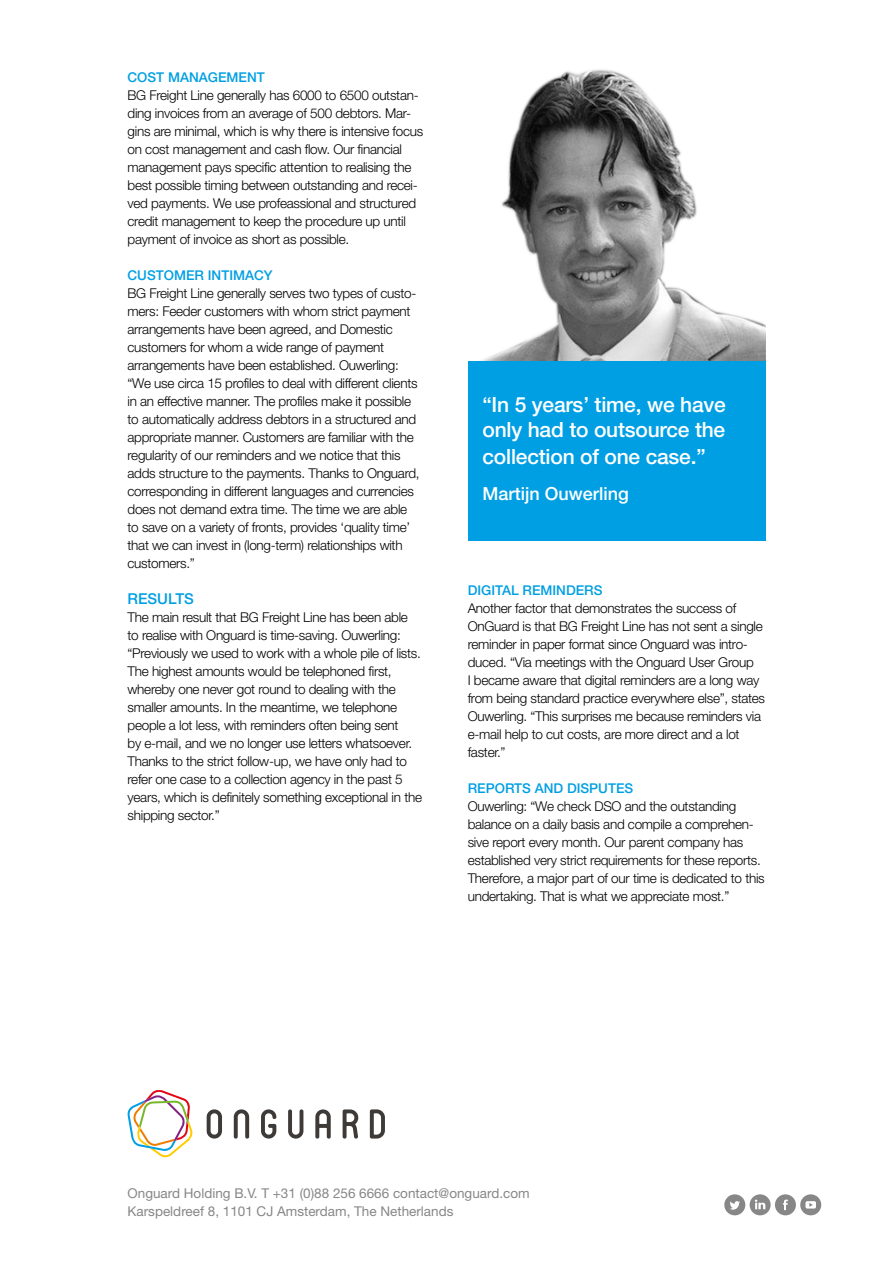
<style>
.page{position:relative;width:893px;height:1263px;background:#fff}
.page>*{position:absolute;margin:0;border:0;box-sizing:border-box;transform-origin:0 0}
.t1{font:500 21px/26.2px "Helvetica Neue LT Std";letter-spacing:-.01em;color:#fff;text-align:justify}
.t2{font:500 18px "Helvetica Neue LT Std";color:#fff}
.t3{font:500 15px "Helvetica Neue LT Std";color:#009fe3}
.t4{font:300 13.5px/18px "Helvetica Neue LT Std";letter-spacing:-.02em;color:#000}
.t5{font:13.5px/18px "Helvetica Neue LT Std";color:#878787}
.t6{font:500 13.5px "Helvetica Neue LT Std";color:#009fe3}
</style>
<div class="page">
<img style="left:481px;top:69px;width:284px;height:292px">
<svg style="left:207px;top:1109px;width:15px;height:29px"></svg>
<svg style="left:234px;top:1109px;width:15px;height:29px"></svg>
<svg style="left:261px;top:1109px;width:15px;height:29px"></svg>
<svg style="left:288px;top:1109px;width:15px;height:29px"></svg>
<svg style="left:315px;top:1109px;width:16px;height:29px"></svg>
<svg style="left:343px;top:1109px;width:15px;height:29px"></svg>
<svg style="left:370px;top:1109px;width:15px;height:29px"></svg>
<svg style="left:128px;top:1090px;width:65px;height:67px"></svg>
<div style="left:468px;top:361px;width:297px;height:180px;background:#009fe3"></div>
<div style="left:724px;top:1194px;width:21px;height:21px;background:#878787;border-radius:50%"></div>
<svg style="left:730px;top:1201px;width:10px;height:8px"></svg>
<div style="left:750px;top:1194px;width:21px;height:21px;background:#878787;border-radius:50%"></div>
<svg style="left:755px;top:1199px;width:10px;height:10px"></svg>
<div style="left:800px;top:1194px;width:21px;height:21px;background:#878787;border-radius:50%"></div>
<svg style="left:805px;top:1201px;width:11px;height:7px"></svg>
<div style="left:775px;top:1194px;width:21px;height:21px;background:#878787;border-radius:50%"></div>
<svg style="left:783px;top:1199px;width:5px;height:11px"></svg>
<p class="t6" style="left:128px;top:69px;width:139px">COST MANAGEMENT</p>
<p class="t4" style="left:128px;top:86px;width:297px">BG Freight Line generally has 6000 to 6500 outstan&shy;ding invoices from an average of 500 debtors. Mar&shy;gins are minimal, which is why there is intensive focus on cost management and cash flow. Our financial management pays specific attention to realising the best possible timing between outstanding and recei&shy;ved payments. We use profeassional and structured credit management to keep the procedure up until payment of invoice as short as possible.</p>
<p class="t6" style="left:128px;top:267px;width:147px">CUSTOMER INTIMACY</p>
<p class="t4" style="left:128px;top:284px;width:294px">BG Freight Line generally serves two types of custo&shy;mers: Feeder customers with whom strict payment arrangements have been agreed, and Domestic customers for whom a wide range of payment arrangements have been established. Ouwerling: “We use circa 15 profiles to deal with different clients in an effective manner. The profiles make it possible to automatically address debtors in a structured and appropriate manner. Customers are familiar with the regularity of our reminders and we notice that this adds structure to the payments. Thanks to Onguard, corresponding in different languages and currencies does not demand extra time. The time we are able to save on a variety of fronts, provides ‘quality time’ that we can invest in (long-term) relationships with customers.”</p>
<p class="t3" style="left:128px;top:589px;width:68px">RESULTS</p>
<p class="t4" style="left:128px;top:608px;width:296px">The main result that BG Freight Line has been able to realise with Onguard is time-saving. Ouwerling: “Previously we used to work with a whole pile of lists.<br>The highest amounts would be telephoned first, whereby one never got round to dealing with the smaller amounts. In the meantime, we telephone people a lot less, with reminders often being sent<br>by e-mail, and we no longer use letters whatsoever.<br>Thanks to the strict follow-up, we have only had to refer one case to a collection agency in the past 5 years, which is definitely something exceptional in the shipping sector.”</p>
<h1 class="t1" style="left:482px;top:391px;width:245px">“In 5 years’ time, we have only had to outsource the collection of one case.”</h1>
<h2 class="t2" style="left:482px;top:483px;width:148px">Martijn Ouwerling</h2>
<p class="t6" style="left:468px;top:582px;width:136px">DIGITAL REMINDERS</p>
<p class="t4" style="left:468px;top:599px;width:299px">Another factor that demonstrates the success of OnGuard is that BG Freight Line has not sent a single reminder in paper format since Onguard was intro&shy;duced. “Via meetings with the Onguard User Group<br>I became aware that digital reminders are a long way from being standard practice everywhere else”, states Ouwerling. “This surprises me because reminders via e-mail help to cut costs, are more direct and a lot faster.”</p>
<p class="t6" style="left:468px;top:780px;width:167px">REPORTS AND DISPUTES</p>
<p class="t4" style="left:468px;top:797px;width:298px">Ouwerling: “We check DSO and the outstanding balance on a daily basis and compile a comprehen&shy;sive report every month. Our parent company has established very strict requirements for these reports.<br>Therefore, a major part of our time is dedicated to this undertaking. That is what we appreciate most.”</p>
<p class="t5" style="left:128px;top:1184px;width:404px">Onguard Holding B.V. T +31 (0)88 256 6666 contact@onguard.com<br>Karspeldreef 8, 1101 CJ Amsterdam, The Netherlands</p>
</div>
